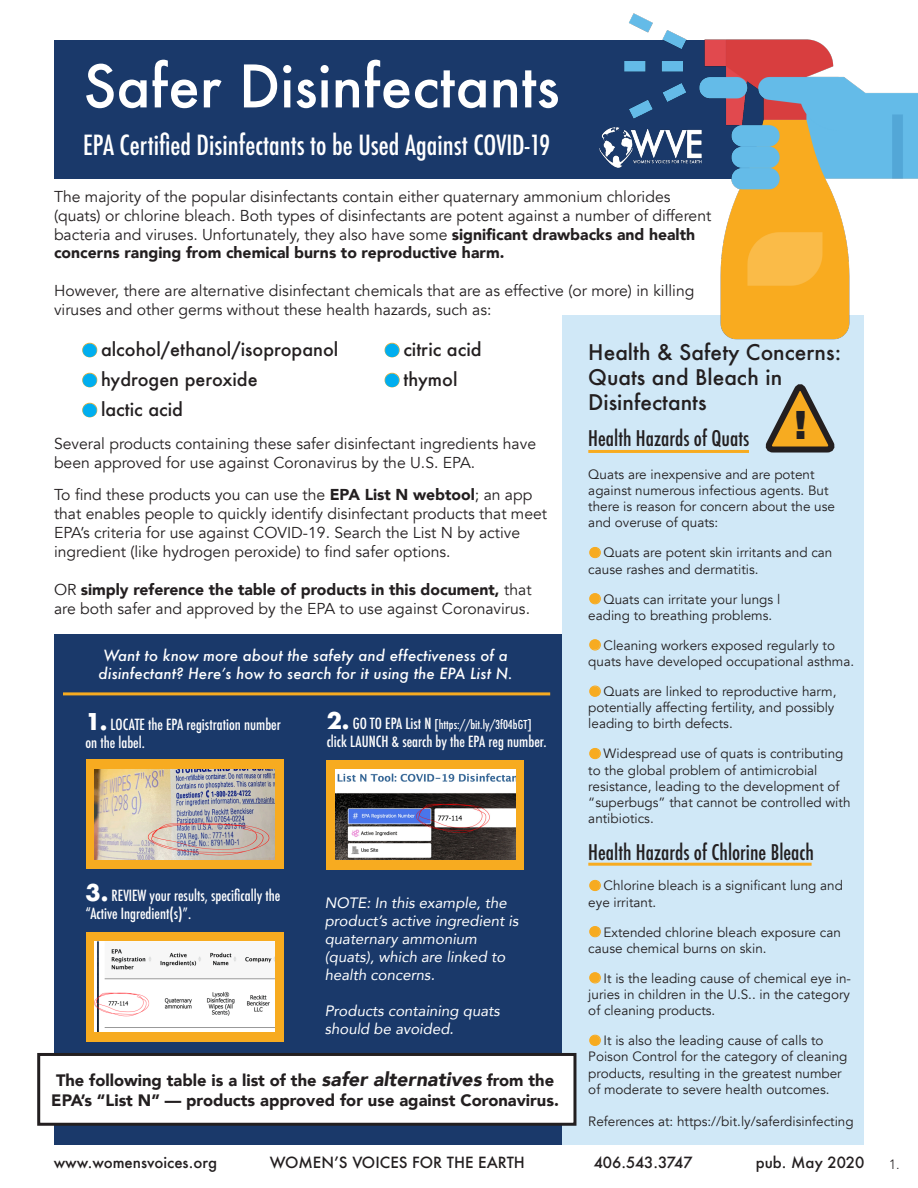
<style>
.page{position:relative;width:918px;height:1188px;background:#fff}
.page>*{position:absolute;margin:0;border:0;box-sizing:border-box;transform-origin:0 0}
.t1{font:500 57px "Futura";color:#fff}
.t2{font:900 39px "Arial";color:#231f20}
.t3{font:500 condensed 27px "Futura";color:#fff}
.t4{font:500 21px "Futura";color:#231f20}
.t5{font:500 condensed 21px "Futura";color:#231f20}
.t6{font:500 18px "Futura";color:#231f20}
.t7{font:900 16.5px/19.8px "Avenir";color:#231f20}
.t8{font:15.75px/18.9px "Avenir";color:#231f20}
.t9{font:italic 15px/18px "Avenir";color:#fff}
.t10{font:500 condensed 15px "Futura";color:#fff}
.t11{font:italic 500 15px "Futura";color:#fff}
.t12{font:500 15px "Futura";color:#231f20}
.t13{font:13.5px/16.2px "Avenir";color:#231f20}
.t14{font:300 13.5px "Avenir";color:#231f20}
.t15{font:500 condensed 12px "Futura";color:#fff}
.s1{font-weight:900}
.s2{color:#f7ab20}
.s3{font-weight:700;font-stretch:normal;font-size:22.5px}
.s4{font-size:15px}
.s5{font-style:italic;font-size:19.5px}
</style>
<div class="page">
<div style="left:55px;top:634px;width:507px;height:511px;background:#1a396a"></div>
<div style="left:86px;top:932px;width:198px;height:110px;background:#f7ab20"></div>
<div style="left:326px;top:760px;width:198px;height:110px;background:#f7ab20"></div>
<div style="left:86px;top:759px;width:198px;height:110px;background:#f7ab20"></div>
<div style="left:562px;top:315px;width:302px;height:830px;background:#d0e8f7"></div>
<div style="left:54px;top:40px;width:729px;height:139px;background:#1a396a"></div>
<img style="left:624px;top:13px;width:294px;height:327px">
<svg style="left:765px;top:384px;width:70px;height:69px"></svg>
<hr style="left:588px;top:450px;width:161px;height:3px;background:#f7ab20">
<hr style="left:588px;top:863px;width:224px;height:3px;background:#f7ab20">
<img style="left:95px;top:769px;width:180px;height:90px">
<img style="left:335px;top:769px;width:180px;height:90px">
<img style="left:95px;top:942px;width:180px;height:90px">
<hr style="left:63px;top:692px;width:487px;height:3px;background:#f7ab20">
<div style="left:39px;top:1054px;width:536px;height:70px;background:#fff"></div>
<div style="left:37px;top:1053px;width:539px;height:73px;border:3px solid #231f20"></div>
<img style="left:599px;top:126px;width:123px;height:44px">
<p class="t1" style="left:83px;top:47px;width:478px">Safer Disinfectants</p>
<p class="t3" style="left:83px;top:127px;width:469px">EPA Certified Disinfectants to be Used Against COVID-19</p>
<p class="t8" style="left:54px;top:187px;width:618px">The majority of the popular disinfectants contain either quaternary ammonium chlorides</p>
<p class="t8" style="left:54px;top:206px;width:659px">(quats) or chlorine bleach. Both types of disinfectants are potent against a number of different bacteria and viruses. Unfortunately, they also have some <span class="s1">significant drawbacks and health concerns ranging from chemical burns to reproductive harm.</span></p>
<p class="t8" style="left:54px;top:282px;width:642px">However, there are alternative disinfectant chemicals that are as effective (or more) in killing viruses and other germs without these health hazards, such as:</p>
<p class="t6" style="left:81px;top:337px;width:259px"><span class="s2">●</span>alcohol/ethanol/isopropanol</p>
<p class="t6" style="left:81px;top:367px;width:178px"><span class="s2">●</span>hydrogen peroxide</p>
<p class="t6" style="left:81px;top:397px;width:104px"><span class="s2">●</span>lactic acid</p>
<p class="t6" style="left:383px;top:337px;width:100px"><span class="s2">●</span>citric acid</p>
<p class="t6" style="left:383px;top:367px;width:76px"><span class="s2">●</span>thymol</p>
<p class="t4" style="left:588px;top:338px;width:254px">Health &amp; Safety Concerns:</p>
<p class="t4" style="left:588px;top:363px;width:195px">Quats and Bleach in</p>
<p class="t4" style="left:588px;top:388px;width:120px">Disinfectants</p>
<p class="t5" style="left:588px;top:425px;width:162px">Health Hazards of Quats</p>
<p class="t13" style="left:588px;top:466px;width:248px">Quats are inexpensive and are potent against numerous infectious agents. But there is reason for concern about the use and overuse of quats:</p>
<p class="t13" style="left:588px;top:545px;width:246px"><span class="s2">●</span>Quats are potent skin irritants and can cause rashes and dermatitis.</p>
<p class="t13" style="left:588px;top:591px;width:193px"><span class="s2">●</span>Quats can irritate your lungs l</p>
<p class="t13" style="left:588px;top:607px;width:185px">eading to breathing problems.</p>
<p class="t13" style="left:588px;top:637px;width:267px"><span class="s2">●</span>Cleaning workers exposed regularly to quats have developed occupational asthma.</p>
<p class="t13" style="left:588px;top:684px;width:250px"><span class="s2">●</span>Quats are linked to reproductive harm, potentially affecting fertility, and possibly leading to birth defects.</p>
<p class="t13" style="left:588px;top:746px;width:264px"><span class="s2">●</span>Widespread use of quats is contributing to the global problem of antimicrobial resistance, leading to the development of “superbugs” that cannot be controlled with antibiotics.</p>
<p class="t5" style="left:588px;top:839px;width:227px">Health Hazards of Chlorine Bleach</p>
<p class="t13" style="left:588px;top:878px;width:256px"><span class="s2">●</span>Chlorine bleach is a significant lung and eye irritant.</p>
<p class="t13" style="left:588px;top:924px;width:254px"><span class="s2">●</span>Extended chlorine bleach exposure can cause chemical burns on skin.</p>
<p class="t13" style="left:588px;top:970px;width:264px;text-align:justify"><span class="s2">●</span>It is the leading cause of chemical eye in&shy;juries in children in the U.S.. in the category of cleaning products.</p>
<p class="t13" style="left:588px;top:1033px;width:261px"><span class="s2">●</span>It is also the leading cause of calls to Poison Control for the category of cleaning products, resulting in the greatest number of moderate to severe health outcomes.</p>
<p class="t13" style="left:588px;top:1114px;width:267px">References at: https://bit.ly/saferdisinfecting</p>
<p class="t2" style="left:794px;top:397px;width:14px">!</p>
<p class="t8" style="left:54px;top:435px;width:484px">Several products containing these safer disinfectant ingredients have been approved for use against Coronavirus by the U.S. EPA.</p>
<p class="t8" style="left:54px;top:486px;width:495px">To find these products you can use the <span class="s1">EPA List N webtool</span>; an app that enables people to quickly identify disinfectant products that meet EPA’s criteria for use against COVID-19. Search the List N by active ingredient (like hydrogen peroxide) to find safer options.</p>
<p class="t8" style="left:54px;top:580px;width:479px">OR <span class="s1">simply reference the table of products in this document,</span> that are both safer and approved by the EPA to use against Coronavirus.</p>
<p class="t11" style="left:104px;top:645px;width:406px">Want to know more about the safety and effectiveness of a</p>
<p class="t11" style="left:99px;top:663px;width:416px">disinfectant? Here’s how to search for it using the EPA List N.</p>
<p class="t10" style="left:85px;top:715px;width:197px"><span class="s3">1.</span> LOCATE the EPA registration number</p>
<p class="t10" style="left:85px;top:733px;width:61px">on the label.</p>
<p class="t15" style="left:327px;top:716px;width:206px"><span class="s3">2.</span> <span class="s4">GO TO EPA List N</span> [https://bit.ly/3f04bGT]</p>
<p class="t10" style="left:327px;top:731px;width:221px">click LAUNCH &amp; search by the EPA reg number.</p>
<p class="t10" style="left:86px;top:886px;width:196px"><span class="s3">3.</span> REVIEW your results, specifically the</p>
<p class="t10" style="left:86px;top:904px;width:107px">“Active Ingredient(s)”.</p>
<p class="t9" style="left:325px;top:893px;width:195px">NOTE: In this example, the product’s active ingredient is quaternary ammonium</p>
<p class="t9" style="left:325px;top:947px;width:182px">(quats), which are linked to health concerns.</p>
<p class="t9" style="left:325px;top:1001px;width:177px">Products containing quats should be avoided.</p>
<p class="t7" style="left:51px;top:1070px;width:509px">The following table is a list of the <span class="s5">safer alternatives</span> from the<br>EPA’s “List N” — products approved for use against Coronavirus.</p>
<p class="t12" style="left:54px;top:1152px;width:165px">www.womensvoices.org</p>
<p class="t12" style="left:270px;top:1152px;width:257px">WOMEN’S VOICES FOR THE EARTH</p>
<p class="t12" style="left:594px;top:1152px;width:100px">406.543.3747</p>
<p class="t12" style="left:756px;top:1152px;width:110px">pub. May 2020</p>
<p class="t14" style="left:889px;top:1156px;width:12px">1.</p>
</div>
